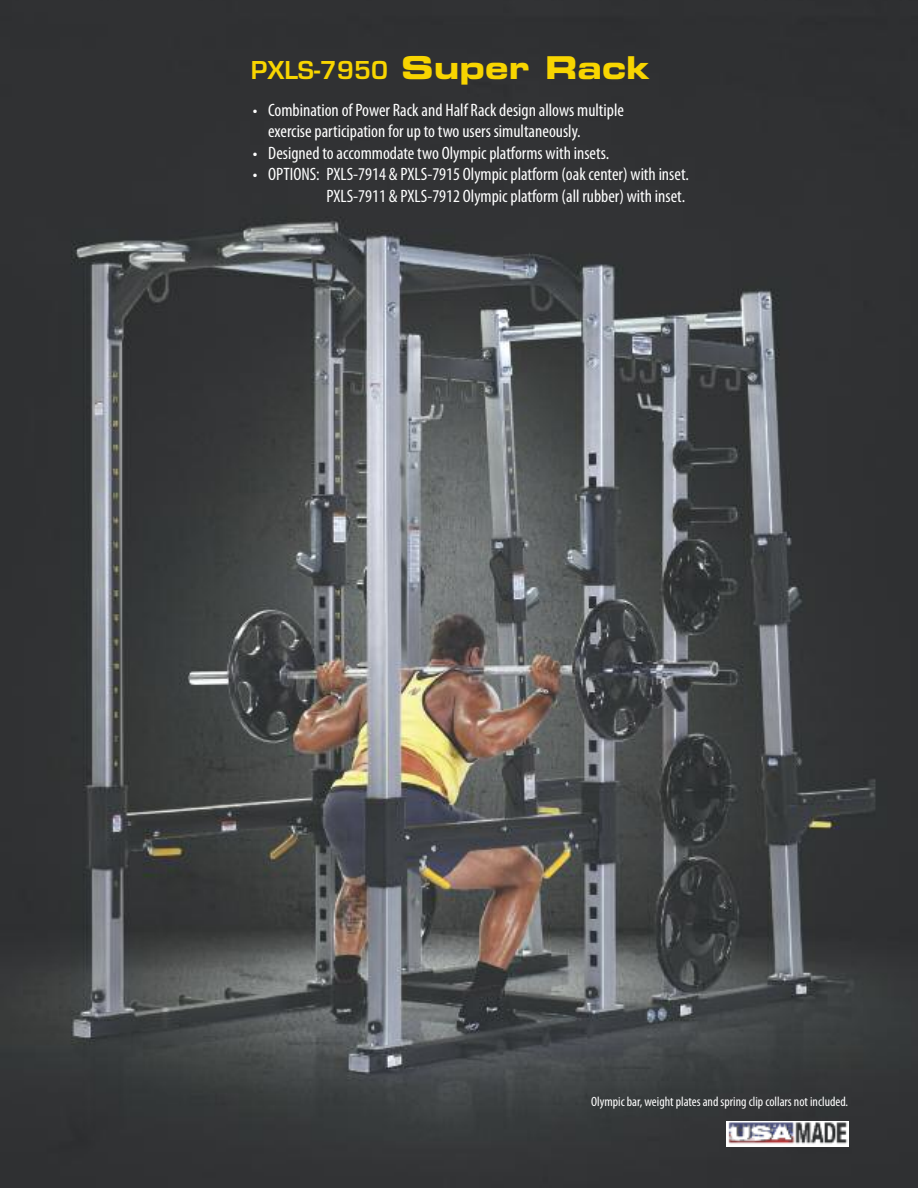
<style>
.page{position:relative;width:918px;height:1188px;background:#fff}
.page>*{position:absolute;margin:0;border:0;box-sizing:border-box;transform-origin:0 0}
.t1{font:700 27px "Eurostile";color:#f8d500}
.t2{font:condensed 18px/21.6px "Myriad Pro";color:#fff}
.t3{font:condensed 13.5px "Myriad Pro";color:#fff}
.s1{font-family:"Eurostile LT Std Bold Ex 2";font-weight:400;font-size:31.5px}
</style>
<div class="page">
<img style="left:0;top:0;width:918px;height:1188px">
<img style="left:727px;top:1121px;width:122px;height:26px">
<h1 class="t1" style="left:251px;top:54px;width:401px">PXLS-7950 <span class="s1">Super Rack</span></h1>
<p class="t2" style="left:268px;top:100px;width:357px;text-indent:-15px">• Combination of Power Rack and Half Rack design allows multiple exercise participation for up to two users simultaneously.</p>
<p class="t2" style="left:253px;top:144px;width:358px">• Designed to accommodate two Olympic platforms with insets.</p>
<p class="t2" style="left:253px;top:165px;width:437px;text-align:right">• OPTIONS: PXLS-7914 &amp; PXLS-7915 Olympic platform (oak center) with inset.<br>PXLS-7911 &amp; PXLS-7912 Olympic platform (all rubber) with inset.</p>
<p class="t3" style="left:591px;top:1097px;width:259px">Olympic bar, weight plates and spring clip collars not included.</p>
</div>
